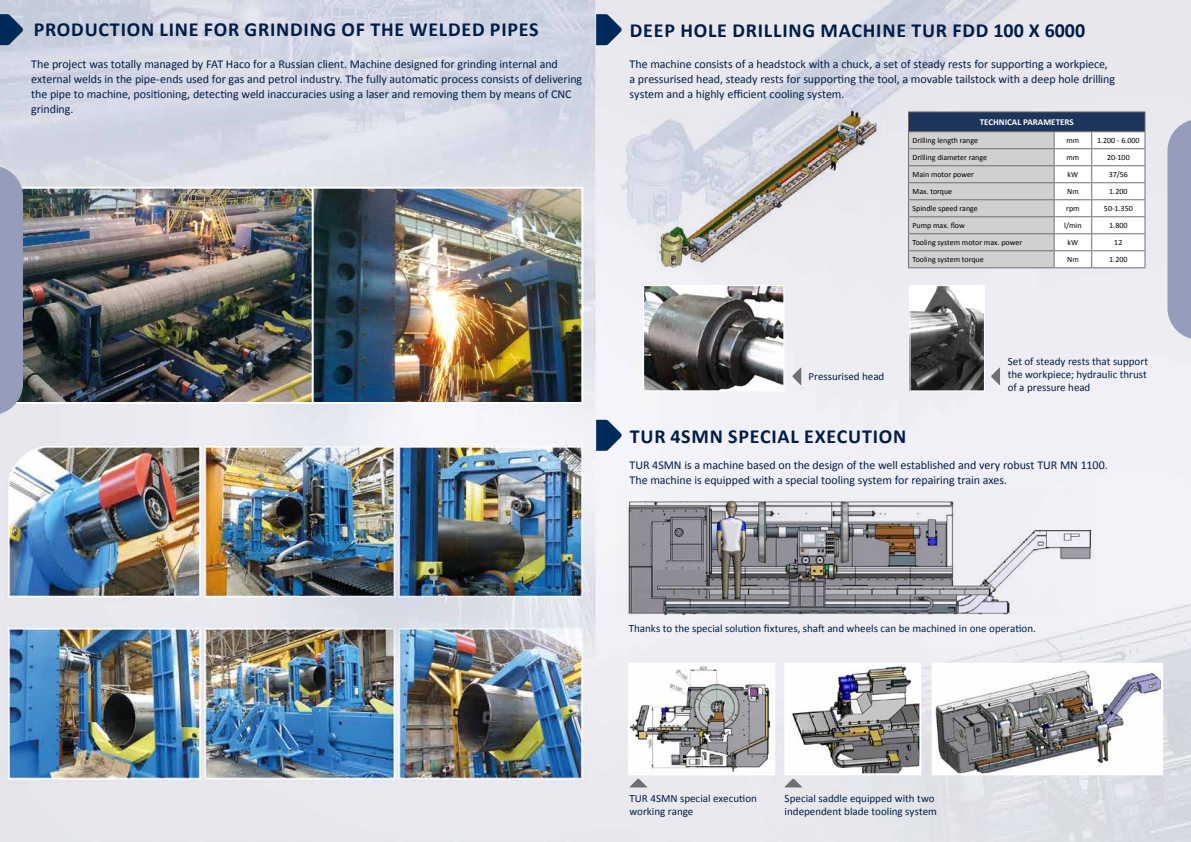
<style>
.page{position:relative;width:1191px;height:842px;background:#fff}
.page>*{position:absolute;margin:0;border:0;box-sizing:border-box;transform-origin:0 0}
.t1{font:700 20px "Calibri";letter-spacing:.04em;color:#001d46}
.t2{font:12px/15px "Calibri";letter-spacing:-.005em;color:#001d46}
.t3{font:11px/13px "Calibri";color:#001d46}
.t4{font:700 9px "Calibri";color:#fff}
.t5{font:8px "Calibri";color:#000}
</style>
<div class="page">
<img style="left:0;top:0;width:1191px;height:842px">
<svg style="left:0;top:14px;width:23px;height:31px"></svg>
<img style="left:24px;top:190px;width:288px;height:211px">
<div style="left:11px;top:187px;width:306px;height:217px;border:2px solid #fff"></div>
<img style="left:315px;top:190px;width:265px;height:211px">
<div style="left:312px;top:187px;width:271px;height:217px;border:2px solid #fff"></div>
<svg style="left:0;top:165px;width:24px;height:250px;background:#969eb8"></svg>
<svg style="left:596px;top:14px;width:26px;height:31px"></svg>
<svg style="left:596px;top:420px;width:26px;height:31px"></svg>
<img style="left:656px;top:101px;width:233px;height:171px">
<hr style="left:908px;top:111px;width:146px;height:1px;background:#706f6f">
<hr style="left:1054px;top:111px;width:37px;height:1px;background:#706f6f">
<hr style="left:1091px;top:111px;width:54px;height:1px;background:#706f6f">
<svg style="left:908px;top:112px;width:237px;height:155px"></svg>
<hr style="left:908px;top:267px;width:146px;height:1px;background:#706f6f">
<hr style="left:1054px;top:267px;width:37px;height:1px;background:#706f6f">
<hr style="left:1091px;top:267px;width:54px;height:1px;background:#706f6f">
<img style="left:645px;top:287px;width:137px;height:102px">
<div style="left:643px;top:285px;width:141px;height:106px;border:1px solid #fff"></div>
<img style="left:911px;top:287px;width:72px;height:102px">
<div style="left:909px;top:285px;width:76px;height:106px;border:1px solid #fff"></div>
<svg style="left:1167px;top:119px;width:24px;height:221px;background:#9da4bf"></svg>
<svg style="left:792px;top:367px;width:9px;height:18px"></svg>
<svg style="left:629px;top:779px;width:18px;height:8px"></svg>
<svg style="left:784px;top:779px;width:18px;height:8px"></svg>
<svg style="left:991px;top:367px;width:9px;height:18px"></svg>
<img style="left:621px;top:489px;width:474px;height:125px">
<img style="left:631px;top:666px;width:141px;height:106px">
<img style="left:787px;top:666px;width:131px;height:106px">
<div style="left:784px;top:663px;width:137px;height:112px;border:2px solid #fff"></div>
<img style="left:934px;top:666px;width:226px;height:106px">
<h1 class="t1" style="left:34px;top:17px;width:506px">PRODUCTION LINE FOR GRINDING OF THE WELDED PIPES</h1>
<p class="t2" style="left:31px;top:56px;width:552px">The project was totally managed by FAT Haco for a Russian client. Machine designed for grinding internal and external welds in the pipe-ends used for gas and petrol industry. The fully automatic process consists of delivering the pipe to machine, positioning, detecting weld inaccuracies using a laser and removing them by means of CNC grinding.</p>
<h1 class="t1" style="left:630px;top:18px;width:457px">DEEP HOLE DRILLING MACHINE TUR FDD 100 X 6000</h1>
<p class="t2" style="left:629px;top:56px;width:487px">The machine consists of a headstock with a chuck, a set of steady rests for supporting a workpiece, a pressurised head, steady rests for supporting the tool, a movable tailstock with a deep hole drilling system and a highly efficient cooling system.</p>
<p class="t4" style="left:979px;top:117px;width:96px">TECHNICAL PARAMETERS</p>
<p class="t5" style="left:912px;top:136px;width:67px">Drilling length range</p>
<p class="t5" style="left:1066px;top:136px;width:14px">mm</p>
<p class="t5" style="left:1097px;top:136px;width:44px">1.200 - 6.000</p>
<p class="t5" style="left:912px;top:153px;width:76px">Drilling diameter range</p>
<p class="t5" style="left:1066px;top:153px;width:14px">mm</p>
<p class="t5" style="left:1107px;top:153px;width:24px">20-100</p>
<p class="t5" style="left:912px;top:170px;width:63px">Main motor power</p>
<p class="t5" style="left:1067px;top:170px;width:12px">kW</p>
<p class="t5" style="left:1108px;top:170px;width:21px">37/56</p>
<p class="t5" style="left:912px;top:187px;width:41px">Max. torque</p>
<p class="t5" style="left:1067px;top:187px;width:13px">Nm</p>
<p class="t5" style="left:1109px;top:187px;width:20px">1.200</p>
<p class="t5" style="left:912px;top:204px;width:67px">Spindle speed range</p>
<p class="t5" style="left:1066px;top:204px;width:15px">rpm</p>
<p class="t5" style="left:1104px;top:204px;width:30px">50-1.350</p>
<p class="t5" style="left:912px;top:221px;width:54px">Pump max. flow</p>
<p class="t5" style="left:1064px;top:221px;width:19px">l/min</p>
<p class="t5" style="left:1109px;top:221px;width:20px">1.800</p>
<p class="t5" style="left:912px;top:238px;width:111px">Tooling system motor max. power</p>
<p class="t5" style="left:1067px;top:238px;width:12px">kW</p>
<p class="t5" style="left:1114px;top:238px;width:10px">12</p>
<p class="t5" style="left:912px;top:255px;width:73px">Tooling system torque</p>
<p class="t5" style="left:1067px;top:255px;width:13px">Nm</p>
<p class="t5" style="left:1109px;top:255px;width:20px">1.200</p>
<p class="t3" style="left:808px;top:369px;width:77px">Pressurised head</p>
<p class="t3" style="left:1007px;top:354px;width:142px">Set of steady rests that support the workpiece; hydraulic thrust of a pressure head</p>
<h1 class="t1" style="left:630px;top:424px;width:278px">TUR 4SMN SPECIAL EXECUTION</h1>
<p class="t2" style="left:629px;top:457px;width:479px">TUR 4SMN is a machine based on the design of the well established and very robust TUR MN 1100.<br>The machine is equipped with a special tooling system for repairing train axes.</p>
<p class="t3" style="left:629px;top:621px;width:408px">Thanks to the special solution fixtures, shaft and wheels can be machined in one operation.</p>
<p class="t3" style="left:629px;top:791px;width:129px">TUR 4SMN special execution working range</p>
<p class="t3" style="left:784px;top:791px;width:154px">Special saddle equipped with two independent blade tooling system</p>
</div>
